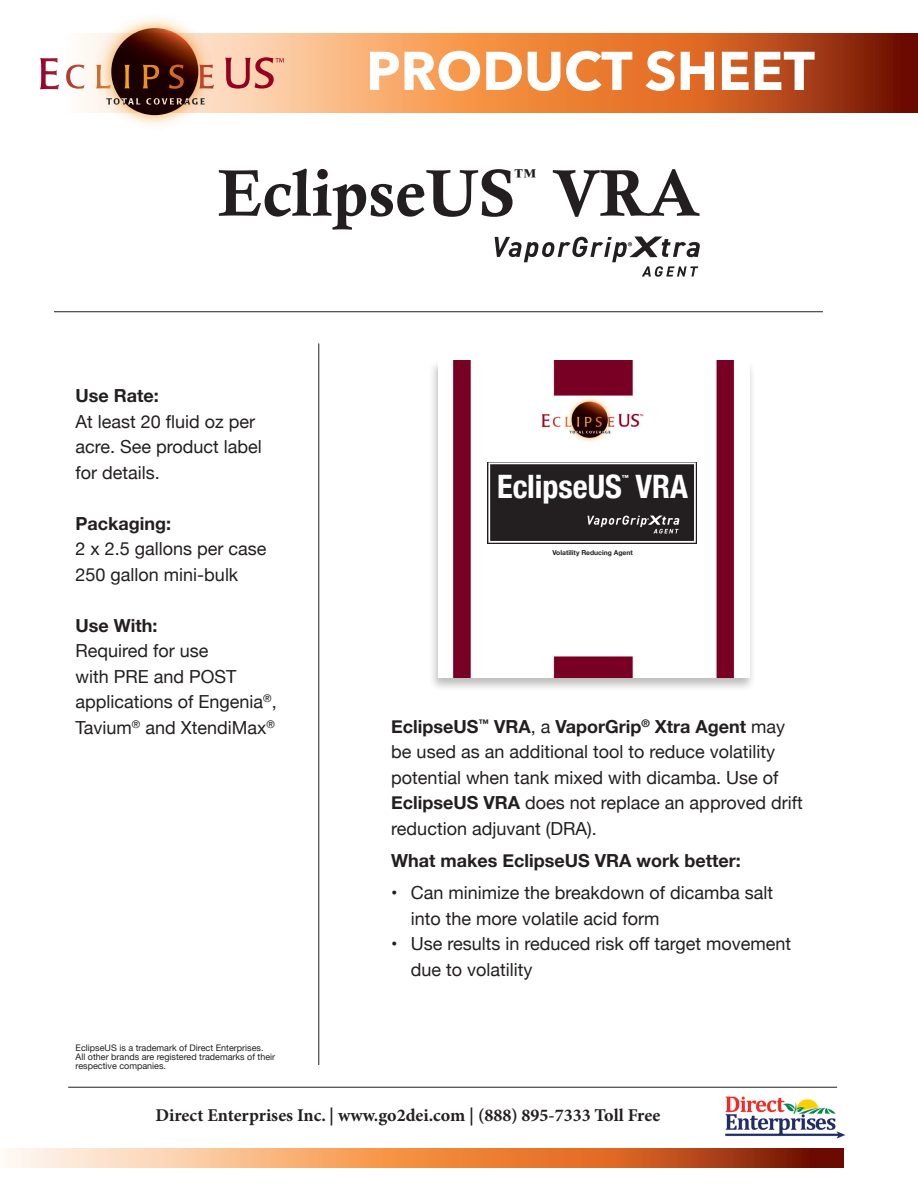
<style>
.page{position:relative;width:918px;height:1188px;background:#fff}
.page>*{position:absolute;margin:0;border:0;box-sizing:border-box;transform-origin:0 0}
.t1{font:66px "Calis MT Bol";color:#231f20}
.t2{font:700 54px "Avenir Next";color:#fff}
.t3{font:700 condensed 32.25px "Helvetica Neue";color:#fff}
.t4{font:21px "Calis MT Bol";color:#231f20}
.t5{font:18px/25.5px "Helvetica Neue";color:#231f20}
.t6{font:700 18px "Helvetica Neue";color:#231f20}
.t7{font:700 18px "Minion Pro";color:#231f20}
.t8{font:9px/9px "Helvetica Neue";color:#231f20}
.t9{font:700 condensed 7.05px "Helvetica Neue";color:#fff}
.t10{font:700 6.75px "Helvetica Neue";color:#231f20}
.s1{font-weight:700}
</style>
<div class="page">
<svg style="left:40px;top:34px;width:878px;height:79px;background:#db824c"></svg>
<svg style="left:8px;top:1149px;width:836px;height:18px;background:#dd8c5b"></svg>
<img style="left:93px;top:18px;width:124px;height:107px">
<svg style="left:66px;top:65px;width:19px;height:24px"></svg>
<svg style="left:96px;top:28px;width:118px;height:88px;background:#8f6856"></svg>
<svg style="left:225px;top:57px;width:59px;height:32px;background:#dd9385"></svg>
<svg style="left:40px;top:58px;width:19px;height:31px"></svg>
<hr style="left:54px;top:311px;width:769px;height:1px;background:#231f20">
<hr style="left:68px;top:1087px;width:769px;height:1px;background:#231f20">
<hr style="left:318px;top:343px;width:1px;height:722px;background:#231f20">
<img style="left:725px;top:1096px;width:121px;height:43px">
<div style="left:428px;top:359px;width:328px;height:333px;background:#231f20;opacity:.3"></div>
<img style="left:438px;top:361px;width:312px;height:316px">
<svg style="left:484px;top:458px;width:216px;height:89px;background:#464344"></svg>
<svg style="left:495px;top:237px;width:205px;height:40px"></svg>
<h2 class="t2" style="left:366px;top:24px;width:450px">PRODUCT SHEET</h2>
<h1 class="t1" style="left:218px;top:155px;width:298px">EclipseUS</h1>
<p class="t4" style="left:515px;top:163px;width:22px">™</p>
<h1 class="t1" style="left:553px;top:155px;width:149px">VRA</h1>
<p class="t6" style="left:76px;top:381px;width:85px">Use Rate:</p>
<p class="t5" style="left:76px;top:409px;width:188px">At least 20 fluid oz per acre. See product label for details.</p>
<p class="t6" style="left:76px;top:509px;width:97px">Packaging:</p>
<p class="t5" style="left:76px;top:537px;width:193px">2 x 2.5 gallons per case<br>250 gallon mini-bulk</p>
<p class="t6" style="left:76px;top:611px;width:83px">Use With:</p>
<p class="t5" style="left:76px;top:639px;width:203px">Required for use<br>with PRE and POST applications of Engenia<sup>®</sup>,<br>Tavium<sup>®</sup> and XtendiMax<sup>®</sup></p>
<p class="t8" style="left:76px;top:1044px;width:201px">EclipseUS is a trademark of Direct Enterprises.<br>All other brands are registered trademarks of their respective companies.</p>
<h3 class="t3" style="left:497px;top:460px;width:192px">EclipseUS VRA</h3>
<p class="t9" style="left:622px;top:472px;width:8px">™</p>
<p class="t10" style="left:552px;top:547px;width:82px">Volatility Reducing Agent</p>
<p class="t5" style="left:391px;top:714px;width:413px"><span class="s1">EclipseUS</span><sup>™</sup> <span class="s1">VRA</span>, a <span class="s1">VaporGrip</span><sup>®</sup> <span class="s1">Xtra Agent</span> may be used as an additional tool to reduce volatility potential when tank mixed with dicamba. Use of <span class="s1">EclipseUS VRA</span> does not replace an approved drift reduction adjuvant (DRA).</p>
<p class="t6" style="left:391px;top:846px;width:351px">What makes EclipseUS VRA work better:</p>
<p class="t5" style="left:411px;top:881px;width:364px;text-indent:-20px">• Can minimize the breakdown of dicamba salt into the more volatile acid form</p>
<p class="t5" style="left:411px;top:932px;width:382px;text-indent:-20px">• Use results in reduced risk off target movement due to volatility</p>
<p class="t7" style="left:155px;top:1104px;width:507px">Direct Enterprises Inc. | www.go2dei.com | (888) 895-7333 Toll Free</p>
</div>
